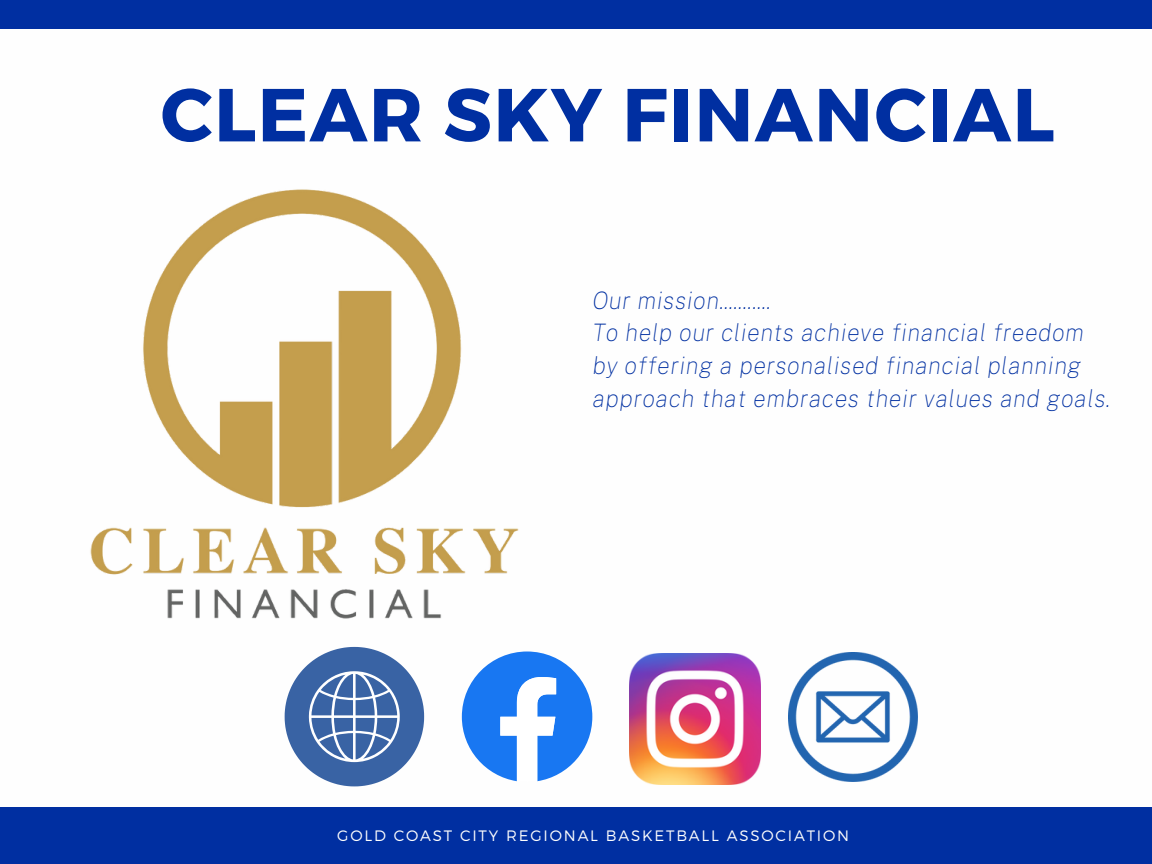
<style>
.page{position:relative;width:1152px;height:864px;background:#fff}
.page>*{position:absolute;margin:0;border:0;box-sizing:border-box;transform-origin:0 0}
.t1{font:700 75px "Montserrat";letter-spacing:.02em;color:#002fa1}
.t2{font:italic 100 24px/32.7px "Public Sans";letter-spacing:.02em;color:#002fa1}
.t3{font:300 15.15px "Montserrat";letter-spacing:.12em;color:#fefefe}
</style>
<div class="page">
<div style="left:0;top:807px;width:1152px;height:56px;background:#002fa1"></div>
<div style="left:0;top:0;width:1152px;height:28px;background:#002fa1"></div>
<svg style="left:285px;top:693px;width:139px;height:93px"></svg>
<svg style="left:462px;top:693px;width:130px;height:89px"></svg>
<img style="left:630px;top:654px;width:130px;height:130px">
<img style="left:90px;top:189px;width:498px;height:504px">
<img style="left:788px;top:653px;width:130px;height:129px">
<h1 class="t1" style="left:161px;top:66px;width:895px">CLEAR SKY FINANCIAL</h1>
<p class="t2" style="left:592px;top:284px;width:519px">Our mission...........<br>To help our clients achieve financial freedom by offering a personalised financial planning approach that embraces their values and goals.</p>
<p class="t3" style="left:337px;top:826px;width:513px">GOLD COAST CITY REGIONAL BASKETBALL ASSOCIATION</p>
</div>
